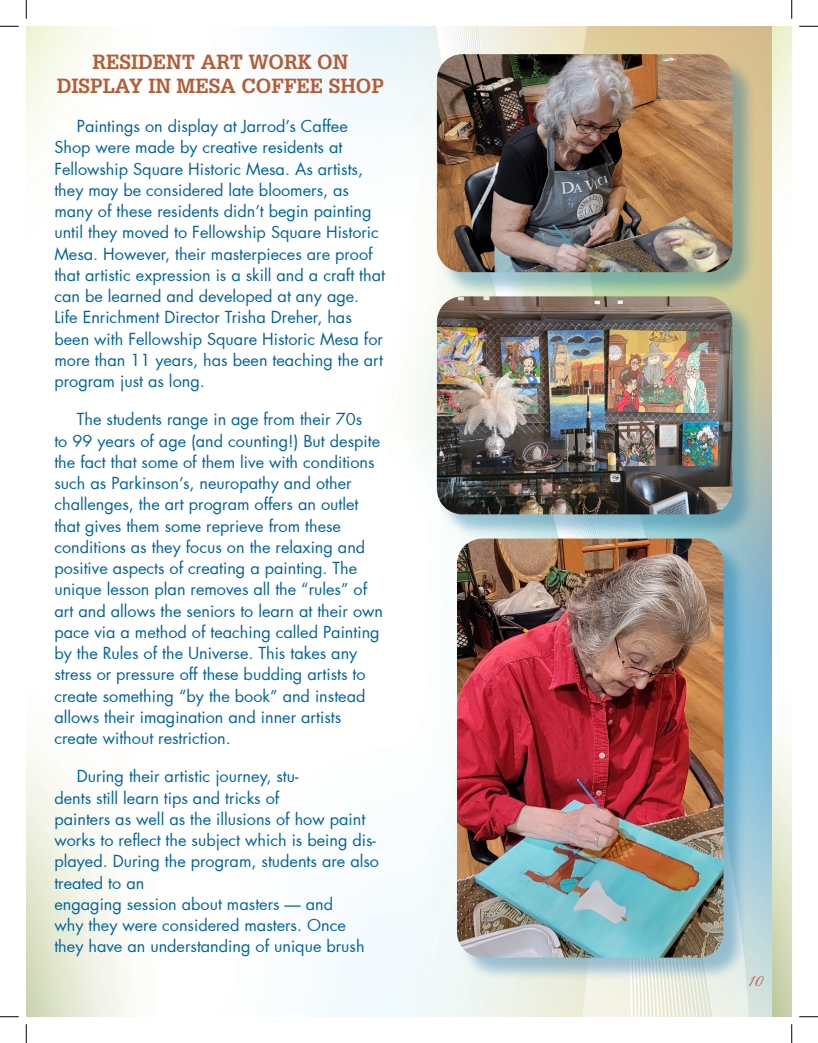
<style>
.page{position:relative;width:818px;height:1043px;background:#fff}
.page>*{position:absolute;margin:0;border:0;box-sizing:border-box;transform-origin:0 0}
.Glypha_Bold_-_Sectio{font:700 20px/24px "Glypha";color:#b55c35;text-align:center}
.t1{font:17.5px "Great Vibes";color:#b55c35}
.Indented_-_Futura{font:16.25px/21.2px "Futura";color:#00639c}
</style>
<div class="page">
<img style="left:26px;top:26px;width:746px;height:990px">
<div style="left:439px;top:299px;width:317px;height:239px;background:#00639c;opacity:.35"></div>
<img style="left:437px;top:296px;width:295px;height:218px">
<div style="left:459px;top:541px;width:288px;height:440px;background:#00639c;opacity:.35"></div>
<img style="left:457px;top:538px;width:266px;height:419px">
<div style="left:439px;top:57px;width:317px;height:239px;background:#00639c;opacity:.35"></div>
<img style="left:437px;top:54px;width:295px;height:218px">
<svg style="left:0;top:25px;width:19px;height:2px"></svg>
<svg style="left:799px;top:25px;width:19px;height:2px"></svg>
<svg style="left:0;top:1016px;width:19px;height:1px"></svg>
<svg style="left:799px;top:1016px;width:19px;height:1px"></svg>
<svg style="left:25px;top:0;width:2px;height:19px"></svg>
<svg style="left:25px;top:1024px;width:2px;height:18px"></svg>
<svg style="left:791px;top:0;width:1px;height:19px"></svg>
<svg style="left:791px;top:1024px;width:1px;height:18px"></svg>
<p class="Glypha_Bold_-_Sectio" style="left:57px;top:49px;width:329px">RESIDENT ART WORK ON<br>DISPLAY IN MESA COFFEE SHOP</p>
<p class="Indented_-_Futura" style="left:54px;top:115px;width:332px;text-indent:22px">Paintings on display at Jarrod’s Caffee Shop were made by creative residents at Fellowship Square Historic Mesa. As artists, they may be considered late bloomers, as many of these residents didn’t begin painting until they moved to Fellowship Square Historic Mesa. However, their masterpieces are proof that artistic expression is a skill and a craft that can be learned and developed at any age.<br>Life Enrichment Director Trisha Dreher, has been with Fellowship Square Historic Mesa for more than 11 years, has been teaching the art program just as long.</p>
<p class="Indented_-_Futura" style="left:54px;top:408px;width:330px;text-indent:22px">The students range in age from their 70s<br>to 99 years of age (and counting!) But despite the fact that some of them live with conditions such as Parkinson’s, neuropathy and other challenges, the art program offers an outlet that gives them some reprieve from these conditions as they focus on the relaxing and positive aspects of creating a painting. The unique lesson plan removes all the “rules” of art and allows the seniors to learn at their own pace via a method of teaching called Painting by the Rules of the Universe. This takes any stress or pressure off these budding artists to create something “by the book” and instead allows their imagination and inner artists create without restriction.</p>
<p class="Indented_-_Futura" style="left:54px;top:765px;width:326px;text-indent:22px">During their artistic journey, stu-<br>dents still learn tips and tricks of<br>painters as well as the illusions of how paint works to reflect the subject which is being dis&shy;played. During the program, students are also treated to an<br>engaging session about masters — and<br>why they were considered masters. Once<br>they have an understanding of unique brush</p>
<p class="t1" style="left:748px;top:971px;width:17px">10</p>
</div>
